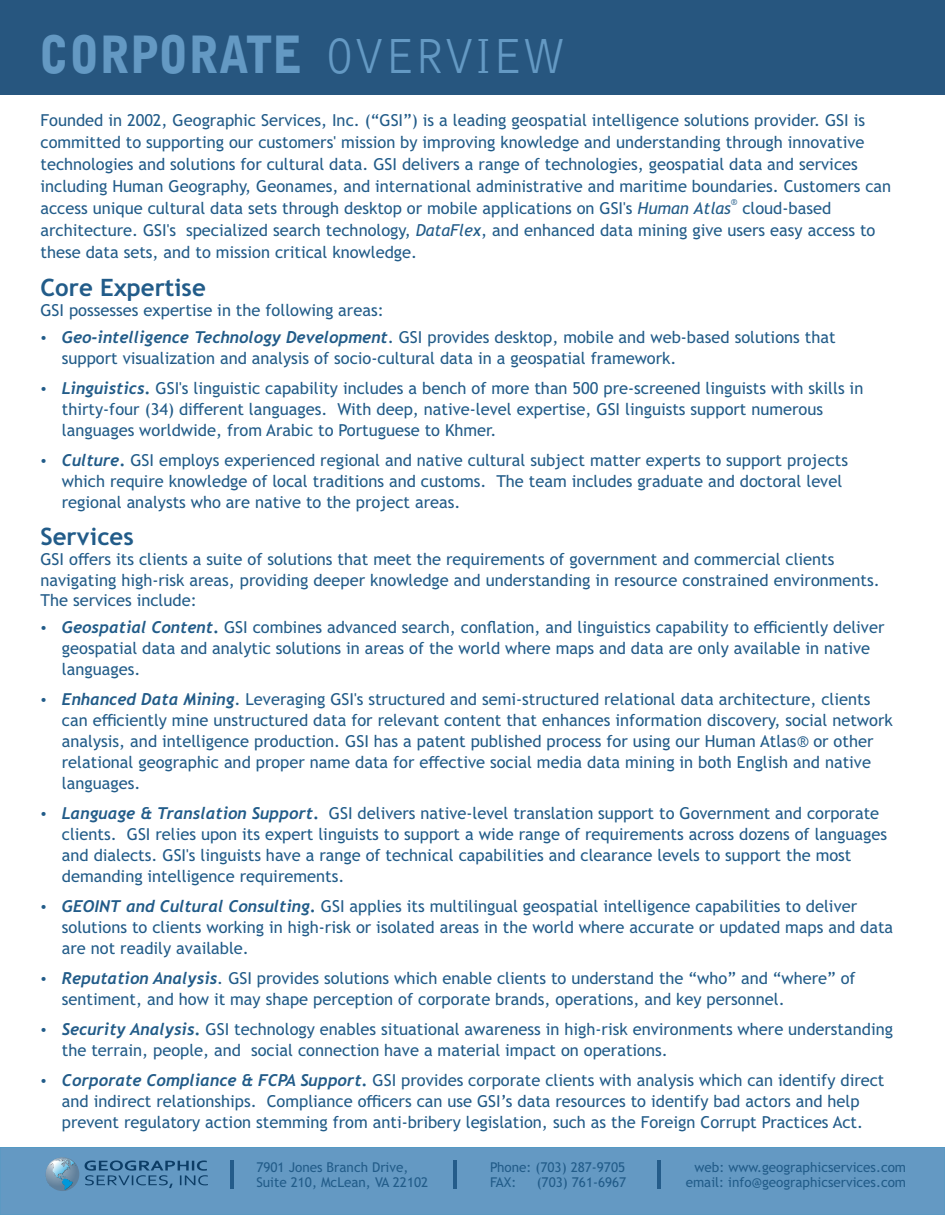
<style>
.page{position:relative;width:945px;height:1215px;background:#fff}
.page>*{position:absolute;margin:0;border:0;box-sizing:border-box;transform-origin:0 0}
.t1{font:900 51.3px "Bell Gothic BT";color:#6499c3;scale:.89 1}
.t2{font:700 24px "Trebuchet MS";color:#225c89}
.t3{font:16.5px/21px "Trebuchet MS";color:#225c89}
.t4{font:13.5px/15.8px "Trebuchet MS";color:#225c89}
.t5{font:italic 9px "Trebuchet MS";color:#225c89}
.s1{font-weight:400}
.s2{font-style:italic}
.s3{font-family:"Trebuchet";font-weight:700;font-style:italic}
.s4{font-weight:700}
</style>
<div class="page">
<div style="left:0;top:1147px;width:945px;height:68px;background:#6499c3;border:1px solid #569ac4"></div>
<svg style="left:46px;top:1157px;width:33px;height:34px"></svg>
<svg style="left:85px;top:1161px;width:123px;height:27px"></svg>
<div style="left:0;top:0;width:945px;height:94px;background:#27567f"></div>
<hr style="left:230px;top:1161px;width:4px;height:28px;background:#245c8a">
<hr style="left:453px;top:1161px;width:3px;height:28px;background:#245c8a">
<hr style="left:658px;top:1161px;width:3px;height:28px;background:#245c8a">
<h1 class="t1" style="left:39px;top:34px;width:593px">CORPORATE <span class="s1">OVERVIEW</span></h1>
<p class="t3" style="left:40px;top:110px;width:852px;line-height:22px">Founded in 2002, Geographic Services, Inc. (“GSI”) is a leading geospatial intelligence solutions provider. GSI is committed to supporting our customers' mission by improving knowledge and understanding through innovative technologies and solutions for cultural data. GSI delivers a range of technologies, geospatial data and services including Human Geography, Geonames, and international administrative and maritime boundaries. Customers can</p>
<p class="t5" style="left:731px;top:198px;width:8px">®</p>
<p class="t3" style="left:40px;top:199px;width:836px;line-height:22px">access unique cultural data sets through desktop or mobile applications on GSI's <span class="s2">Human Atlas</span> cloud-based architecture. GSI's specialized search technology, <span class="s2">DataFlex</span>, and enhanced data mining give users easy access to these data sets, and to mission critical knowledge.</p>
<h2 class="t2" style="left:40px;top:278px;width:167px">Core Expertise</h2>
<p class="t3" style="left:62px;top:298px;width:775px;line-height:27px;text-indent:-21px">GSI possesses expertise in the following areas:<br><span class="s3">Geo-intelligence Technology Development.</span> GSI provides desktop, mobile and web-based solutions that</p>
<p class="t3" style="left:62px;top:344px;width:803px;line-height:30px">support visualization and analysis of socio-cultural data in a geospatial framework.<br><span class="s3">Linguistics</span><span class="s4">.</span> GSI's linguistic capability includes a bench of more than 500 pre-screened linguists with skills in</p>
<p class="t3" style="left:62px;top:400px;width:763px">thirty-four (34) different languages. With deep, native-level expertise, GSI linguists support numerous languages worldwide, from Arabic to Portuguese to Khmer.</p>
<p class="t3" style="left:62px;top:451px;width:788px"><span class="s3">Culture</span><span class="s4">.</span> GSI employs experienced regional and native cultural subject matter experts to support projects which require knowledge of local traditions and customs. The team includes graduate and doctoral level regional analysts who are native to the project areas.</p>
<h2 class="t2" style="left:40px;top:528px;width:95px">Services</h2>
<p class="t3" style="left:40px;top:551px;width:841px;line-height:20.1px">GSI offers its clients a suite of solutions that meet the requirements of government and commercial clients navigating high-risk areas, providing deeper knowledge and understanding in resource constrained environments.<br>The services include:</p>
<p class="t3" style="left:62px;top:618px;width:824px"><span class="s3">Geospatial Content</span><span class="s4">.</span> GSI combines advanced search, conflation, and linguistics capability to efficiently deliver geospatial data and analytic solutions in areas of the world where maps and data are only available in native languages.</p>
<p class="t3" style="left:62px;top:690px;width:832px"><span class="s3">Enhanced Data Mining.</span> Leveraging GSI's structured and semi-structured relational data architecture, clients can efficiently mine unstructured data for relevant content that enhances information discovery, social network analysis, and intelligence production. GSI has a patent published process for using our Human Atlas® or other relational geographic and proper name data for effective social media data mining in both English and native languages.</p>
<p class="t3" style="left:62px;top:804px;width:827px"><span class="s3">Language &amp; Translation Support</span><span class="s4">.</span> GSI delivers native-level translation support to Government and corporate clients. GSI relies upon its expert linguists to support a wide range of requirements across dozens of languages and dialects. GSI's linguists have a range of technical capabilities and clearance levels to support the most demanding intelligence requirements.</p>
<p class="t3" style="left:62px;top:897px;width:833px"><span class="s3">GEOINT and Cultural Consulting</span><span class="s4">.</span> GSI applies its multilingual geospatial intelligence capabilities to deliver solutions to clients working in high-risk or isolated areas in the world where accurate or updated maps and data are not readily available.</p>
<p class="t3" style="left:62px;top:969px;width:795px"><span class="s3">Reputation Analysis</span>. GSI provides solutions which enable clients to understand the “who” and “where” of sentiment, and how it may shape perception of corporate brands, operations, and key personnel.</p>
<p class="t3" style="left:62px;top:1020px;width:833px"><span class="s3">Security Analysis</span><span class="s4">.</span> GSI technology enables situational awareness in high-risk environments where understanding the terrain, people, and social connection have a material impact on operations.</p>
<p class="t3" style="left:62px;top:1071px;width:824px"><span class="s3">Corporate Compliance &amp; FCPA Support</span><span class="s4">.</span> GSI provides corporate clients with analysis which can identify direct and indirect relationships. Compliance officers can use GSI’s data resources to identify bad actors and help prevent regulatory action stemming from anti-bribery legislation, such as the Foreign Corrupt Practices Act.</p>
<p class="t4" style="left:256px;top:1160px;width:173px">7901 Jones Branch Drive,<br>Suite 210, McLean, VA 22102</p>
<p class="t4" style="left:490px;top:1160px;width:136px">Phone: (703) 287-9705<br>FAX:</p>
<p class="t4" style="left:537px;top:1176px;width:91px">(703) 761-6967</p>
<p class="t4" style="left:686px;top:1160px;width:222px;text-align:right">web: www.geographicservices.com email: info@geographicservices.com</p>
</div>
